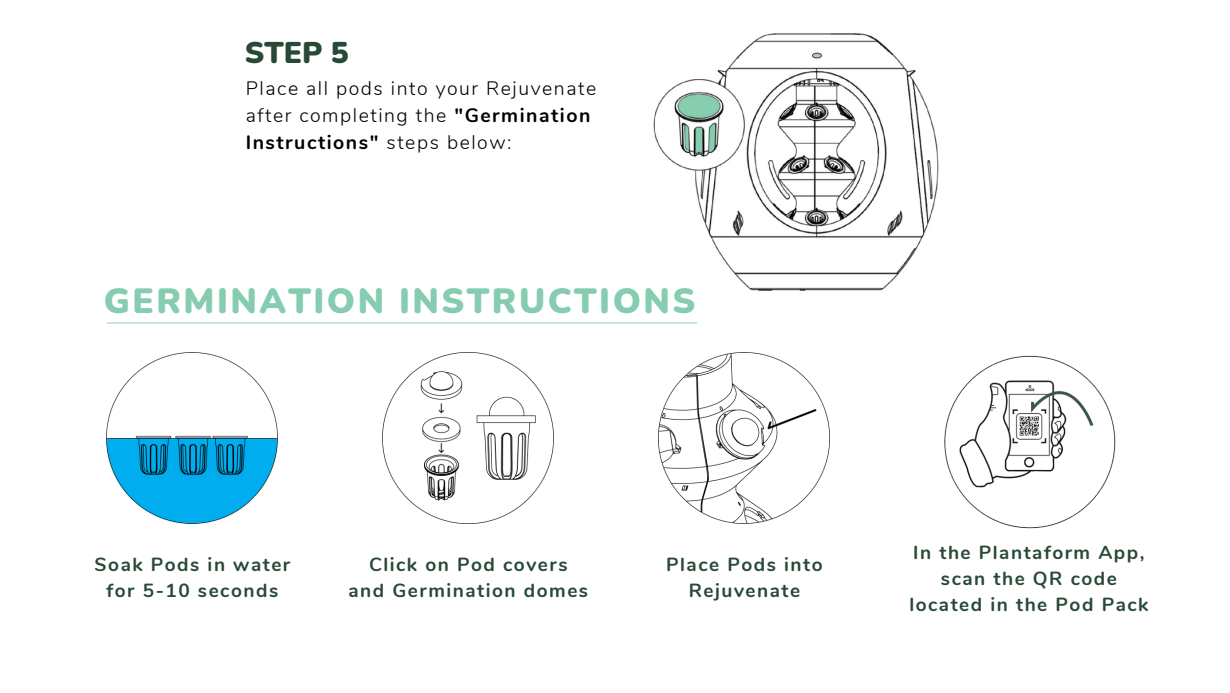
<style>
.page{position:relative;width:1230px;height:693px;background:#fff}
.page>*{position:absolute;margin:0;border:0;box-sizing:border-box;transform-origin:0 0}
.t1{font:900 35px "Nunito";letter-spacing:.07em;color:#86ccb0}
.t2{font:900 30px "Nunito";color:#274936}
.t3{font:300 19.4px/27px "Nunito";letter-spacing:.08em;color:#000}
.t4{font:700 19px/26.2px "Nunito";letter-spacing:.08em;color:#274936;text-align:center}
.s1{font-weight:700}
</style>
<div class="page">
<img style="left:653px;top:33px;width:286px;height:258px">
<img style="left:107px;top:353px;width:171px;height:171px">
<img style="left:383px;top:353px;width:171px;height:171px">
<img style="left:659px;top:353px;width:171px;height:171px">
<img style="left:944px;top:355px;width:172px;height:174px">
<hr style="left:107px;top:323px;width:590px;height:1px;background:#86cdb0">
<p class="t2" style="left:245px;top:32px;width:106px">STEP 5</p>
<p class="t3" style="left:246px;top:75px;width:352px">Place all pods into your Rejuvenate after completing the <span class="s1">"Germination<br>Instructions"</span> steps below:</p>
<p class="t1" style="left:104px;top:277px;width:593px">GERMINATION INSTRUCTIONS</p>
<p class="t4" style="left:95px;top:552px;width:197px">Soak Pods in water for 5-10 seconds</p>
<p class="t4" style="left:349px;top:552px;width:241px">Click on Pod covers<br>and Germination domes</p>
<p class="t4" style="left:666px;top:552px;width:158px">Place Pods into<br>Rejuvenate</p>
<p class="t4" style="left:909px;top:539px;width:241px">In the Plantaform App, scan the QR code located in the Pod Pack</p>
</div>
